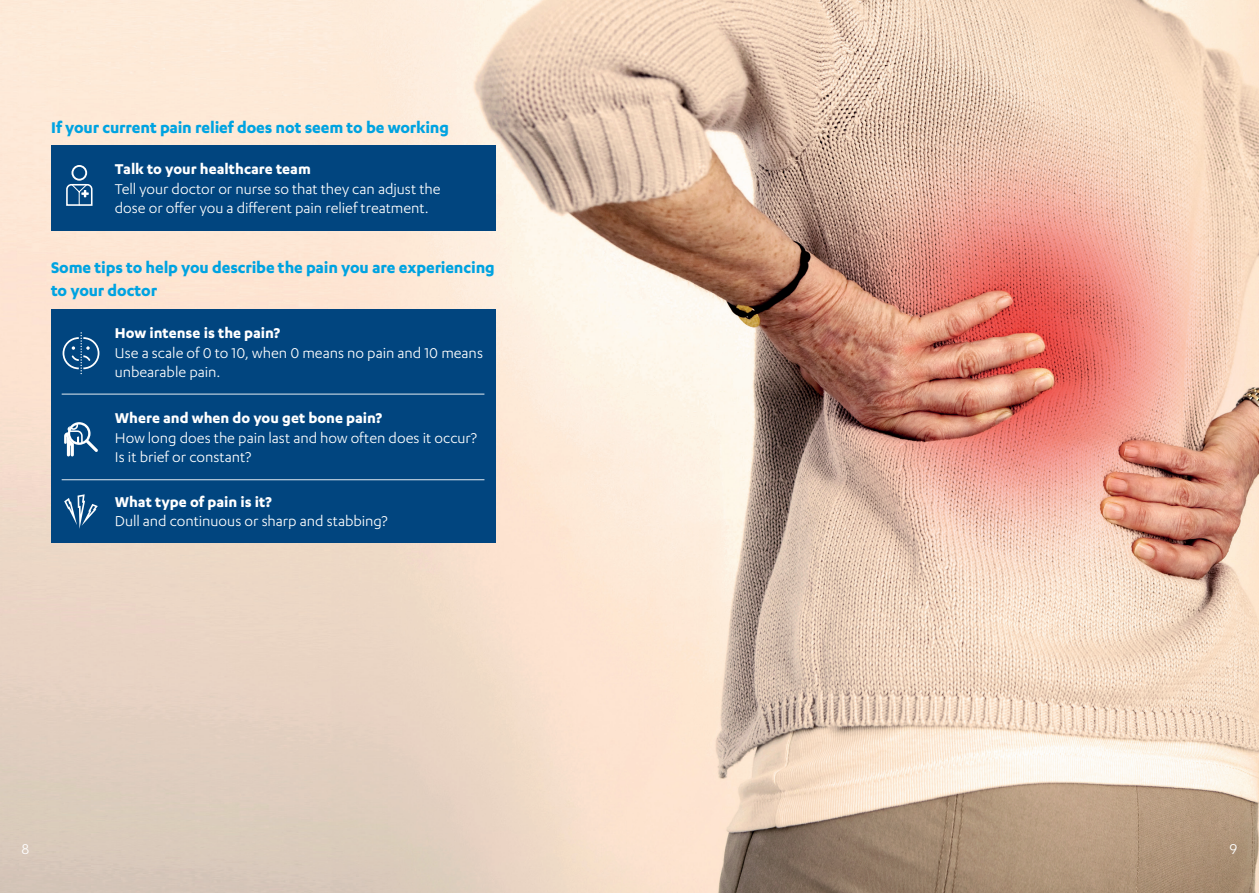
<style>
.page{position:relative;width:1259px;height:893px;background:#fff}
.page>*{position:absolute;margin:0;border:0;box-sizing:border-box;transform-origin:0 0}
.Level_1_heading{font:700 18px/23.2px "Karbon";letter-spacing:-.005em;color:#00a3e1}
.t1{font:16.5px/19.5px "Karbon";color:#fff}
.t2{font:700 16.5px "Karbon";color:#fff}
</style>
<div class="page">
<img style="left:0;top:0;width:1259px;height:893px">
<div style="left:51px;top:146px;width:444px;height:85px;background:#01457f"></div>
<svg style="left:66px;top:165px;width:27px;height:41px"></svg>
<div style="left:51px;top:309px;width:444px;height:234px;background:#01457f"></div>
<svg style="left:63px;top:332px;width:36px;height:42px"></svg>
<svg style="left:64px;top:422px;width:34px;height:35px"></svg>
<svg style="left:64px;top:494px;width:34px;height:35px"></svg>
<hr style="left:62px;top:394px;width:422px;height:1px;background:#fff">
<hr style="left:62px;top:479px;width:422px;height:1px;background:#fff">
<p class="Level_1_heading" style="left:51px;top:116px;width:399px">If your current pain relief does not seem to be working</p>
<p class="t2" style="left:115px;top:160px;width:197px">Talk to your healthcare team</p>
<p class="t1" style="left:115px;top:179px;width:327px">Tell your doctor or nurse so that they can adjust the dose or offer you a different pain relief treatment.</p>
<p class="Level_1_heading" style="left:51px;top:255px;width:445px">Some tips to help you describe the pain you are experiencing to your doctor</p>
<p class="t2" style="left:115px;top:324px;width:167px">How intense is the pain?</p>
<p class="t1" style="left:115px;top:343px;width:370px">Use a scale of 0 to 10, when 0 means no pain and 10 means unbearable pain.</p>
<p class="t2" style="left:115px;top:409px;width:269px">Where and when do you get bone pain?</p>
<p class="t1" style="left:115px;top:428px;width:364px">How long does the pain last and how often does it occur?<br>Is it brief or constant?</p>
<p class="t2" style="left:115px;top:492px;width:158px">What type of pain is it?</p>
<p class="t1" style="left:115px;top:511px;width:274px">Dull and continuous or sharp and stabbing?</p>
<p class="t1" style="left:22px;top:839px;width:9px">8</p>
<p class="t1" style="left:1229px;top:839px;width:9px">9</p>
</div>
